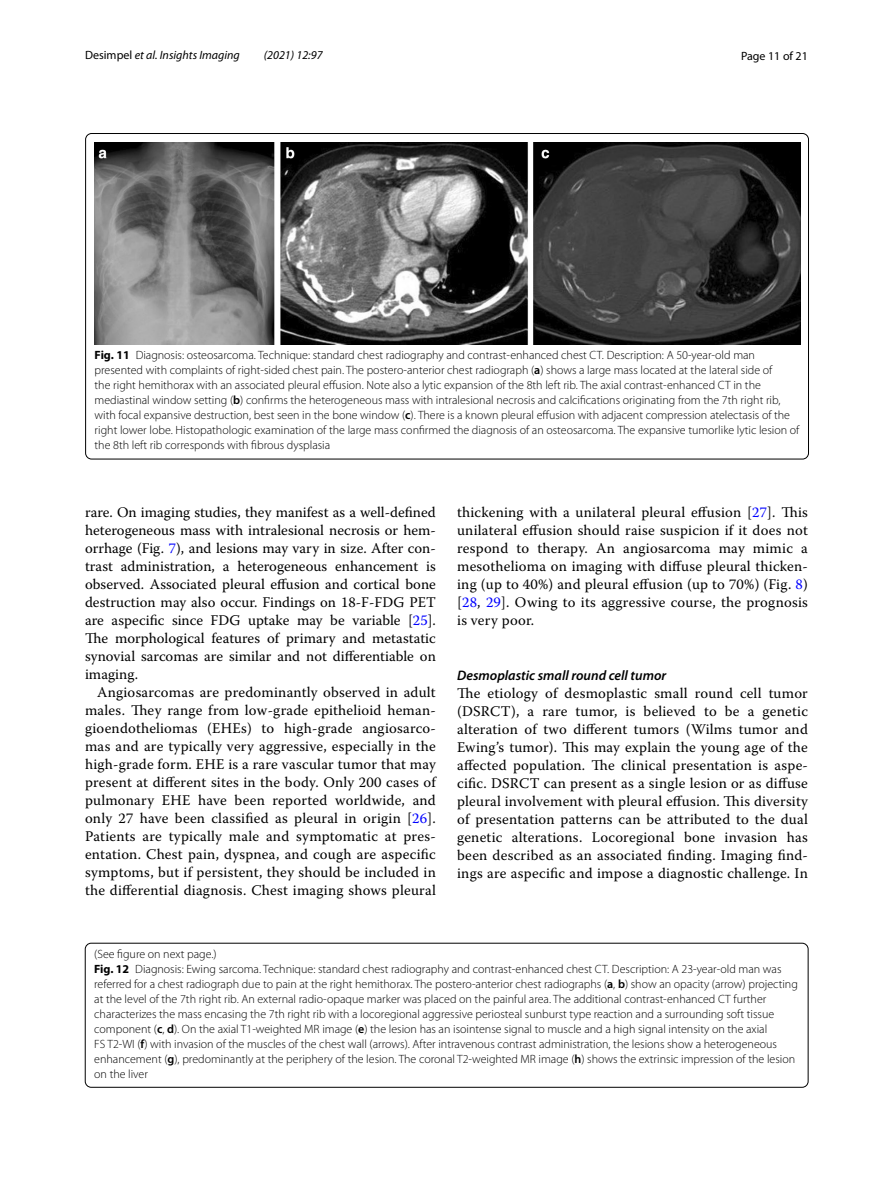
<style>
.page{position:relative;width:893px;height:1187px;background:#fff}
.page>*{position:absolute;margin:0;border:0;box-sizing:border-box;transform-origin:0 0}
.t1{font:14.7px/18px "Warnock Pro";letter-spacing:.015em;color:#000;text-align:justify}
.t2{font:italic 600 13.8px "Myriad Pro";color:#000}
.t3{font:300 12px/15px "Myriad Pro";color:#000}
.t4{font:italic 12px "Myriad Pro";color:#000}
.t5{font:12px "Myriad Pro";color:#000}
.s1{font-style:normal}
.s2{font-weight:700}
.s3{font-weight:600}
.s4{color:#00f}
</style>
<div class="page">
<img style="left:94px;top:142px;width:706px;height:202px">
<div style="left:85px;top:942px;width:723px;height:145px;border:1px solid #000;border-radius:6px"></div>
<p class="t4" style="left:85px;top:48px;width:156px"><span class="s1">Desimpel</span> et al. Insights Imaging</p>
<p class="t4" style="left:264px;top:48px;width:60px">(2021) 12:97</p>
<p class="t5" style="left:741px;top:48px;width:68px">Page 11 of 21</p>
<p class="t3" style="left:95px;top:348px;width:706px"><span class="s2">Fig. 11</span> Diagnosis: osteosarcoma. Technique: standard chest radiography and contrast-enhanced chest CT. Description: A 50-year-old man presented with complaints of right-sided chest pain. The postero-anterior chest radiograph (<span class="s3">a</span>) shows a large mass located at the lateral side of<br>the right hemithorax with an associated pleural effusion. Note also a lytic expansion of the 8th left rib. The axial contrast-enhanced CT in the mediastinal window setting (<span class="s3">b</span>) confirms the heterogeneous mass with intralesional necrosis and calcifications originating from the 7th right rib, with focal expansive destruction, best seen in the bone window (<span class="s3">c</span>). There is a known pleural effusion with adjacent compression atelectasis of the right lower lobe. Histopathologic examination of the large mass confirmed the diagnosis of an osteosarcoma. The expansive tumorlike lytic lesion of the 8th left rib corresponds with fibrous dysplasia</p>
<p class="t1" style="left:85px;top:502px;width:352px">rare. On imaging studies, they manifest as a well-defined heterogeneous mass with intralesional necrosis or hem&shy;orrhage (Fig. <span class="s4">7</span>), and lesions may vary in size. After con&shy;trast administration, a heterogeneous enhancement is observed. Associated pleural effusion and cortical bone destruction may also occur. Findings on 18-F-FDG PET are aspecific since FDG uptake may be variable [<span class="s4">25</span>].<br>The morphological features of primary and metastatic synovial sarcomas are similar and not differentiable on imaging.</p>
<p class="t1" style="left:85px;top:682px;width:352px;text-indent:12px">Angiosarcomas are predominantly observed in adult males. They range from low-grade epithelioid heman&shy;gioendotheliomas (EHEs) to high-grade angiosarco&shy;mas and are typically very aggressive, especially in the high-grade form. EHE is a rare vascular tumor that may present at different sites in the body. Only 200 cases of pulmonary EHE have been reported worldwide, and only 27 have been classified as pleural in origin [<span class="s4">26</span>].<br>Patients are typically male and symptomatic at pres&shy;entation. Chest pain, dyspnea, and cough are aspecific symptoms, but if persistent, they should be included in the differential diagnosis. Chest imaging shows pleural</p>
<p class="t3" style="left:94px;top:946px;width:124px">(See figure on next page.)</p>
<p class="t1" style="left:457px;top:502px;width:352px">thickening with a unilateral pleural effusion [<span class="s4">27</span>]. This unilateral effusion should raise suspicion if it does not respond to therapy. An angiosarcoma may mimic a mesothelioma on imaging with diffuse pleural thicken&shy;ing (up to 40%) and pleural effusion (up to 70%) (Fig. <span class="s4">8</span>) [<span class="s4">28</span>, <span class="s4">29</span>]. Owing to its aggressive course, the prognosis is very poor.</p>
<p class="t2" style="left:457px;top:666px;width:211px">Desmoplastic small round cell tumor</p>
<p class="t1" style="left:457px;top:683px;width:352px">The etiology of desmoplastic small round cell tumor (DSRCT), a rare tumor, is believed to be a genetic alteration of two different tumors (Wilms tumor and Ewing’s tumor). This may explain the young age of the affected population. The clinical presentation is aspe&shy;cific. DSRCT can present as a single lesion or as diffuse pleural involvement with pleural effusion. This diversity of presentation patterns can be attributed to the dual genetic alterations. Locoregional bone invasion has been described as an associated finding. Imaging find&shy;ings are aspecific and impose a diagnostic challenge. In</p>
<p class="t3" style="left:94px;top:961px;width:705px"><span class="s2">Fig. 12</span> Diagnosis: Ewing sarcoma. Technique: standard chest radiography and contrast-enhanced chest CT. Description: A 23-year-old man was referred for a chest radiograph due to pain at the right hemithorax. The postero-anterior chest radiographs (<span class="s3">a</span>, <span class="s3">b</span>) show an opacity (arrow) projecting at the level of the 7th right rib. An external radio-opaque marker was placed on the painful area. The additional contrast-enhanced CT further characterizes the mass encasing the 7th right rib with a locoregional aggressive periosteal sunburst type reaction and a surrounding soft tissue component (<span class="s3">c</span>, <span class="s3">d</span>). On the axial T1-weighted MR image (<span class="s3">e</span>) the lesion has an isointense signal to muscle and a high signal intensity on the axial<br>FS T2-WI (<span class="s3">f</span>) with invasion of the muscles of the chest wall (arrows). After intravenous contrast administration, the lesions show a heterogeneous enhancement (<span class="s3">g</span>), predominantly at the periphery of the lesion. The coronal T2-weighted MR image (<span class="s3">h</span>) shows the extrinsic impression of the lesion on the liver</p>
</div>
